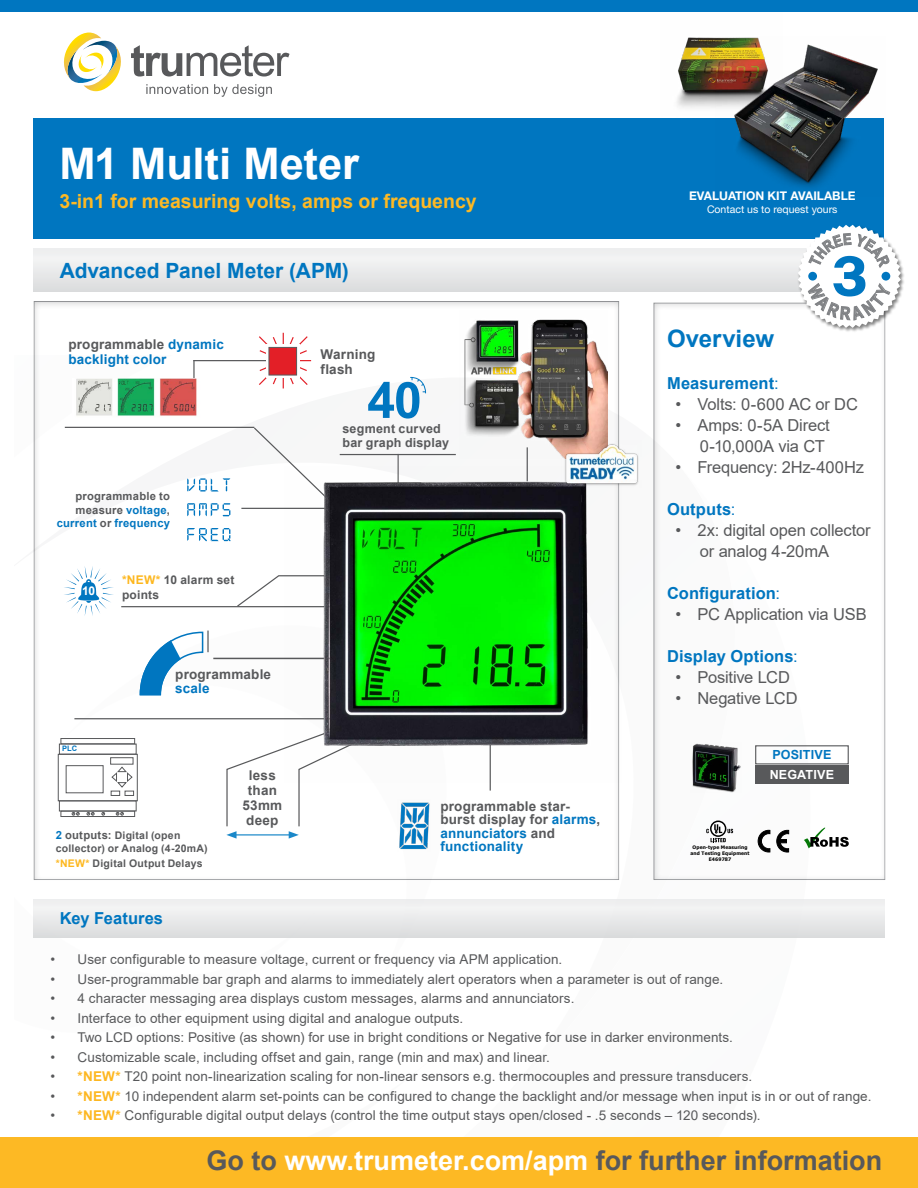
<style>
.page{position:relative;width:918px;height:1188px;background:#fff}
.page>*{position:absolute;margin:0;border:0;box-sizing:border-box;transform-origin:0 0}
.t1{font:700 50.25px "Arial";color:#0076c0}
.t2{font:700 43.5px "Arial";letter-spacing:-.005em;color:#fff}
.t3{font:700 27px "Arial";color:#58595b}
.t4{font:700 24px "Arial";color:#0076c0}
.t5{font:700 21px "Arial";color:#0076c0}
.t6{font:700 19.5px "Arial";color:#fdb924}
.t7{font:16.5px/21px "Arial";letter-spacing:-.01em;color:#58595b;text-align:right}
.t8{font:700 16.5px "Arial";letter-spacing:.005em;color:#0076c0}
.t9{font:13.5px "Arial";letter-spacing:.005em;color:#58595b}
.t10{font:700 13.5px/15px "Arial";letter-spacing:.015em;color:#58595b}
.t11{font:700 13.5px/15px "Arial";letter-spacing:.015em;color:#0076c0}
.t12{font:700 12.6px "Arial";letter-spacing:.015em;color:#fff}
.t13{font:700 12.6px "Arial";letter-spacing:.015em;color:#0076c0}
.t14{font:700 12.45px/14px "Arial";letter-spacing:.015em;color:#58595b}
.t15{font:12px "Helvetica Neue LT 75 Bd";color:#fff}
.t16{font:700 12px/15px "Arial";letter-spacing:.015em;color:#58595b}
.t17{font:700 12px "Arial";color:#fff}
.t18{font:700 11.25px/13.5px "Arial";letter-spacing:.02em;color:#58595b;text-align:right}
.t19{font:700 10.5px/13px "Arial";letter-spacing:.025em;color:#58595b}
.t20{font:10.5px "Helvetica Neue LT 55 Rm";color:#fff}
.t21{font:700 7.5px "Arial";color:#0076c0}
.t22{font:700 4.8px/5.8px "Tahoma";letter-spacing:.02em;color:#000;text-align:center}
.s1{color:#58595b}
.s2{color:#0076c0}
.s3{color:#fdb71e}
.s4{font-size:11.25px;color:#0076c0}
.s5{font-size:11.25px}
.s6{font-weight:400}
.s7{font-weight:700;color:#fdb721}
.s8{color:#fff}
</style>
<div class="page">
<hr style="left:213px;top:658px;width:124px;height:1px;background:#58595b">
<div style="left:34px;top:118px;width:850px;height:121px;background:#0076c0"></div>
<div style="left:34px;top:249px;width:850px;height:42px;background:linear-gradient(to bottom,#f5f6f6,#dddfdf)"></div>
<div style="left:0;top:0;width:918px;height:11px;background:#0076c0"></div>
<div style="left:0;top:1137px;width:918px;height:51px;background:#fdb924"></div>
<div style="left:640px;top:291px;width:257px;height:590px;background:#000;opacity:.2"></div>
<hr style="left:74px;top:718px;width:263px;height:1px;background:#58595b">
<hr style="left:65px;top:427px;width:189px;height:1px;background:#58595b">
<hr style="left:193px;top:360px;width:2px;height:22px;background:#58595b">
<hr style="left:193px;top:360px;width:86px;height:1px;background:#58595b">
<hr style="left:207px;top:631px;width:2px;height:21px;background:#58595b">
<svg style="left:139px;top:631px;width:65px;height:65px"></svg>
<div style="left:58px;top:754px;width:80px;height:47px;border:1px solid #58595b"></div>
<div style="left:59px;top:744px;width:78px;height:11px;border:1px solid #58595b"></div>
<div style="left:59px;top:800px;width:78px;height:11px;border:1px solid #58595b"></div>
<div style="left:60px;top:738px;width:75px;height:6px;border:1px solid #58595b"></div>
<div style="left:60px;top:811px;width:75px;height:6px;border:1px solid #58595b"></div>
<div style="left:125px;top:791px;width:9px;height:5px;border:1px solid #58595b"></div>
<div style="left:111px;top:791px;width:9px;height:5px;border:1px solid #58595b"></div>
<div style="left:66px;top:765px;width:38px;height:28px;border:1px solid #58595b"></div>
<div style="left:110px;top:757px;width:23px;height:8px;border:1px solid #58595b"></div>
<svg style="left:111px;top:766px;width:22px;height:22px"></svg>
<svg style="left:72px;top:812px;width:8px;height:4px"></svg>
<svg style="left:87px;top:812px;width:8px;height:4px"></svg>
<svg style="left:102px;top:812px;width:3px;height:4px"></svg>
<svg style="left:116px;top:812px;width:8px;height:4px"></svg>
<hr style="left:269px;top:360px;width:42px;height:1px;background:#e31f27">
<hr style="left:283px;top:333px;width:1px;height:55px;background:#e31f27">
<svg style="left:258px;top:335px;width:51px;height:51px"></svg>
<svg style="left:410px;top:377px;width:16px;height:17px"></svg>
<hr style="left:398px;top:454px;width:1px;height:57px;background:#58595b">
<hr style="left:340px;top:454px;width:116px;height:1px;background:#58595b">
<svg style="left:226px;top:747px;width:74px;height:92px"></svg>
<hr style="left:490px;top:711px;width:1px;height:80px;background:#58595b">
<hr style="left:527px;top:447px;width:1px;height:34px;background:#58595b">
<div style="left:34px;top:899px;width:850px;height:38px;background:linear-gradient(to right,#e9eaea,#e8e9ea)"></div>
<svg style="left:236px;top:575px;width:48px;height:33px"></svg>
<hr style="left:121px;top:606px;width:267px;height:1px;background:#58595b">
<svg style="left:253px;top:426px;width:111px;height:82px"></svg>
<svg style="left:187px;top:528px;width:43px;height:13px"></svg>
<svg style="left:187px;top:503px;width:43px;height:13px"></svg>
<svg style="left:187px;top:478px;width:43px;height:14px"></svg>
<hr style="left:241px;top:508px;width:93px;height:1px;background:#58595b">
<img style="left:76px;top:378px;width:121px;height:38px">
<img style="left:399px;top:802px;width:31px;height:48px">
<img style="left:284px;top:466px;width:336px;height:316px">
<svg style="left:63px;top:33px;width:227px;height:64px"></svg>
<svg style="left:64px;top:566px;width:49px;height:50px"></svg>
<div style="left:797px;top:224px;width:109px;height:109px;background:#000;opacity:.5"></div>
<svg style="left:776px;top:830px;width:13px;height:22px"></svg>
<svg style="left:758px;top:830px;width:12px;height:22px"></svg>
<svg style="left:804px;top:827px;width:45px;height:21px"></svg>
<svg style="left:710px;top:821px;width:16px;height:16px"></svg>
<svg style="left:712px;top:822px;width:13px;height:13px"></svg>
<svg style="left:706px;top:824px;width:27px;height:18px"></svg>
<div style="left:755px;top:765px;width:94px;height:19px;background:#58595b"></div>
<div style="left:755px;top:745px;width:94px;height:19px;border:1px solid #58595b"></div>
<img style="left:691px;top:742px;width:51px;height:50px">
<img style="left:677px;top:37px;width:39px;height:71px">
<img style="left:716px;top:37px;width:162px;height:151px">
<img style="left:464px;top:319px;width:143px;height:140px">
<img style="left:562px;top:441px;width:79px;height:46px">
<svg style="left:798px;top:225px;width:103px;height:103px"></svg>
<h2 class="t2" style="left:60px;top:133px;width:301px">M1 Multi Meter</h2>
<h3 class="t6" style="left:60px;top:188px;width:419px">3-in1 for measuring volts, amps or frequency</h3>
<h3 class="t5" style="left:60px;top:256px;width:291px">Advanced Panel Meter (APM)</h3>
<p class="t11" style="left:68px;top:337px;width:157px"><span class="s1">programmable</span> dynamic backlight color</p>
<p class="t18" style="left:57px;top:489px;width:115px">programmable to measure <span class="s2">voltage</span>, <span class="s2">current</span> or <span class="s2">frequency</span></p>
<p class="t17" style="left:82px;top:583px;width:14px">10</p>
<p class="t21" style="left:62px;top:744px;width:17px">PLC</p>
<p class="t16" style="left:122px;top:572px;width:114px"><span class="s3">*NEW*</span> 10 alarm set points</p>
<p class="t10" style="left:175px;top:667px;width:97px">programmable</p>
<p class="t11" style="left:175px;top:681px;width:36px">scale</p>
<p class="t10" style="left:243px;top:768px;width:41px;text-align:center">less than<br>53mm deep</p>
<p class="t19" style="left:56px;top:829px;width:153px"><span class="s4">2</span> <span class="s5">outputs:</span> Digital (open collector) or Analog (4-20mA)</p>
<p class="t19" style="left:56px;top:857px;width:148px"><span class="s3">*NEW*</span> Digital Output Delays</p>
<p class="t8" style="left:60px;top:907px;width:105px">Key Features</p>
<p class="t10" style="left:321px;top:347px;width:56px">Warning flash</p>
<h1 class="t1" style="left:367px;top:365px;width:56px">40</h1>
<p class="t14" style="left:343px;top:422px;width:108px">segment curved bar graph display</p>
<p class="t10" style="left:440px;top:799px;width:161px;line-height:13.5px">programmable star&shy;burst display for <span class="s2">alarms</span>, <span class="s2">annunciators</span> and <span class="s2">functionality</span></p>
<p class="t15" style="left:689px;top:189px;width:168px">EVALUATION KIT AVAILABLE</p>
<p class="t20" style="left:707px;top:203px;width:132px">Contact us to request yours</p>
<h3 class="t4" style="left:667px;top:321px;width:109px">Overview</h3>
<p class="t8" style="left:667px;top:371px;width:113px">Measurement<span class="s6">:</span></p>
<p class="t7" style="left:676px;top:393px;width:184px">• Volts: 0-600 AC or DC</p>
<p class="t7" style="left:676px;top:414px;width:156px">• Amps: 0-5A Direct<br>0-10,000A via CT</p>
<p class="t7" style="left:676px;top:456px;width:190px">• Frequency: 2Hz-400Hz</p>
<p class="t8" style="left:667px;top:497px;width:70px">Outputs<span class="s6">:</span></p>
<p class="t7" style="left:700px;top:519px;width:172px;text-align:left;text-indent:-24px">• 2x: digital open collector or analog 4-20mA</p>
<p class="t8" style="left:667px;top:581px;width:114px">Configuration<span class="s6">:</span></p>
<p class="t7" style="left:676px;top:603px;width:193px">• PC Application via USB</p>
<p class="t8" style="left:667px;top:644px;width:132px">Display Options<span class="s6">:</span></p>
<p class="t7" style="left:676px;top:666px;width:116px">• Positive LCD</p>
<p class="t7" style="left:676px;top:687px;width:124px">• Negative LCD</p>
<p class="t13" style="left:772px;top:746px;width:61px">POSITIVE</p>
<p class="t12" style="left:770px;top:766px;width:66px">NEGATIVE</p>
<p class="t22" style="left:691px;top:845px;width:60px">Open-type Measuring and Testing Equipment<br>E469787</p>
<p class="t9" style="left:51px;top:950px;width:513px">• User configurable to measure voltage, current or frequency via APM application.</p>
<p class="t9" style="left:51px;top:970px;width:674px">• User-programmable bar graph and alarms to immediately alert operators when a parameter is out of range.</p>
<p class="t9" style="left:51px;top:989px;width:525px">• 4 character messaging area displays custom messages, alarms and annunciators.</p>
<p class="t9" style="left:51px;top:1009px;width:414px">• Interface to other equipment using digital and analogue outputs.</p>
<p class="t9" style="left:51px;top:1028px;width:684px">• Two LCD options: Positive (as shown) for use in bright conditions or Negative for use in darker environments.</p>
<p class="t9" style="left:51px;top:1048px;width:501px">• Customizable scale, including offset and gain, range (min and max) and linear.</p>
<p class="t9" style="left:51px;top:1067px;width:703px">• <span class="s7">*NEW*</span> T20 point non-linearization scaling for non-linear sensors e.g. thermocouples and pressure transducers.</p>
<p class="t9" style="left:51px;top:1087px;width:822px">• <span class="s7">*NEW*</span> 10 independent alarm set-points can be configured to change the backlight and/or message when input is in or out of range.</p>
<p class="t9" style="left:51px;top:1106px;width:712px">• <span class="s7">*NEW*</span> Configurable digital output delays (control the time output stays open/closed - .5 seconds – 120 seconds).</p>
<h3 class="t3" style="left:207px;top:1142px;width:677px">Go to <span class="s8">www.trumeter.com/apm</span> for further information</h3>
</div>
